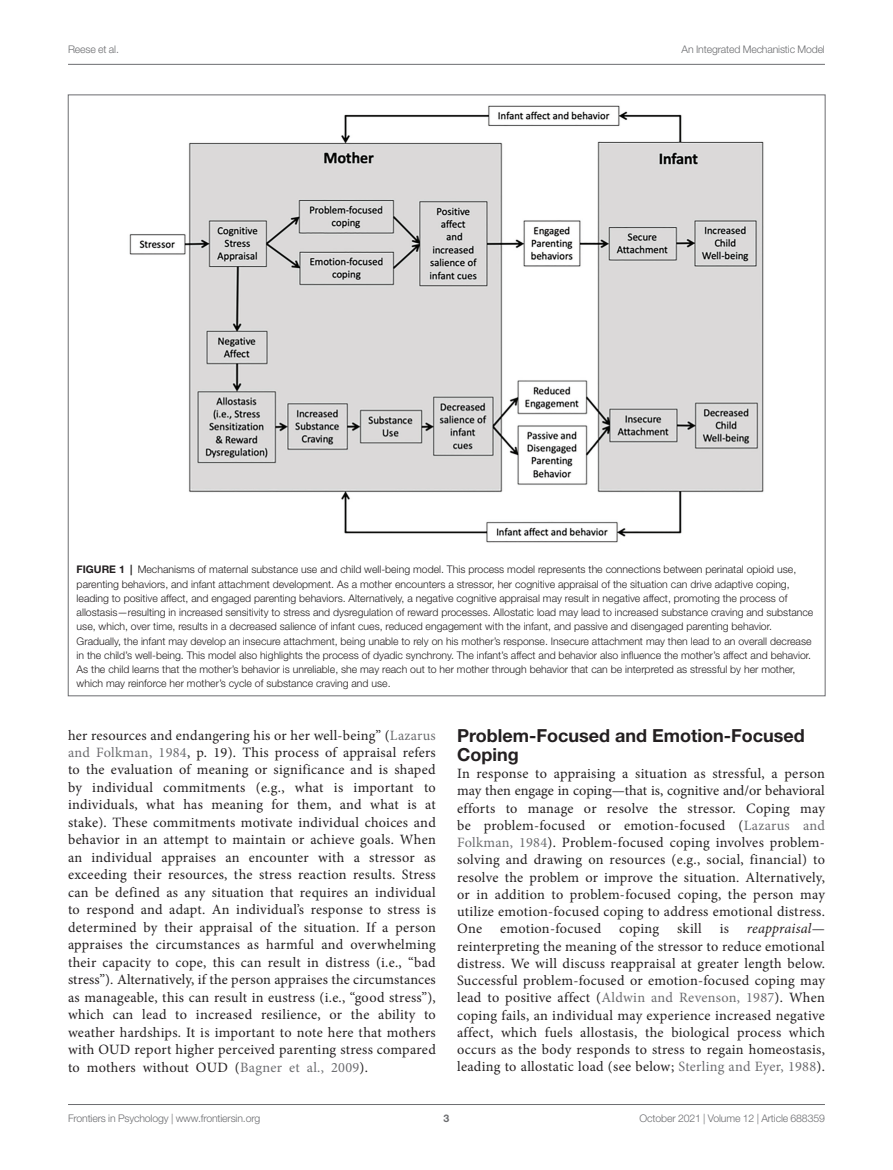
<style>
.page{position:relative;width:893px;height:1170px;background:#fff}
.page>*{position:absolute;margin:0;border:0;box-sizing:border-box;transform-origin:0 0}
.HEAD_2{font:700 18px/18.8px "Helvetica Neue LT Std";color:#231f20}
.TEXT_FLUSH{font:14.25px/17.4px "Minion Pro";letter-spacing:.02em;color:#231f20;text-align:justify}
.FIG_LEG{font:300 10.5px/14.2px "Helvetica Neue LT Std";color:#231f20}
.t1{font:300 10.5px "Helvetica Neue LT Std";letter-spacing:-.015em;color:#6c6d70}
.t2{font:700 10.5px "Helvetica Neue LT Std";color:#6c6d70}
.s1{font-weight:700}
.s2{color:#6c6d70}
.s3{font-style:italic}
</style>
<div class="page">
<hr style="left:68px;top:64px;width:757px;height:1px;background:#6c6d70">
<hr style="left:68px;top:1104px;width:757px;height:1px;background:#6c6d70">
<img style="left:129px;top:105px;width:635px;height:438px">
<p class="t1" style="left:68px;top:42px;width:52px">Reese et al.</p>
<p class="t1" style="left:682px;top:42px;width:145px">An Integrated Mechanistic Model</p>
<p class="FIG_LEG" style="left:77px;top:562px;width:738px"><span class="s1">FIGURE 1 |</span> Mechanisms of maternal substance use and child well-being model. This process model represents the connections between perinatal opioid use, parenting behaviors, and infant attachment development. As a mother encounters a stressor, her cognitive appraisal of the situation can drive adaptive coping, leading to positive affect, and engaged parenting behaviors. Alternatively, a negative cognitive appraisal may result in negative affect, promoting the process of allostasis—resulting in increased sensitivity to stress and dysregulation of reward processes. Allostatic load may lead to increased substance craving and substance use, which, over time, results in a decreased salience of infant cues, reduced engagement with the infant, and passive and disengaged parenting behavior.<br>Gradually, the infant may develop an insecure attachment, being unable to rely on his mother’s response. Insecure attachment may then lead to an overall decrease in the child’s well-being. This model also highlights the process of dyadic synchrony. The infant’s affect and behavior also influence the mother’s affect and behavior.<br>As the child learns that the mother’s behavior is unreliable, she may reach out to her mother through behavior that can be interpreted as stressful by her mother, which may reinforce her mother’s cycle of substance craving and use.</p>
<p class="TEXT_FLUSH" style="left:68px;top:726px;width:369px">her resources and endangering his or her well-being” (<span class="s2">Lazarus and Folkman, 1984</span>, p. 19). This process of appraisal refers to the evaluation of meaning or significance and is shaped by individual commitments (e.g., what is important to individuals, what has meaning for them, and what is at stake). These commitments motivate individual choices and behavior in an attempt to maintain or achieve goals. When an individual appraises an encounter with a stressor as exceeding their resources, the stress reaction results. Stress can be defined as any situation that requires an individual to respond and adapt. An individual’s response to stress is determined by their appraisal of the situation. If a person appraises the circumstances as harmful and overwhelming their capacity to cope, this can result in distress (i.e., “bad stress”). Alternatively, if the person appraises the circumstances as manageable, this can result in eustress (i.e., “good stress”), which can lead to increased resilience, or the ability to weather hardships. It is important to note here that mothers with OUD report higher perceived parenting stress compared to mothers without OUD (<span class="s2">Bagner et al., 2009</span>).</p>
<p class="HEAD_2" style="left:457px;top:725px;width:349px">Problem-Focused and Emotion-Focused<br>Coping</p>
<p class="TEXT_FLUSH" style="left:457px;top:764px;width:369px">In response to appraising a situation as stressful, a person may then engage in coping—that is, cognitive and/or behavioral efforts to manage or resolve the stressor. Coping may be problem-focused or emotion-focused (<span class="s2">Lazarus and Folkman, 1984</span>). Problem-focused coping involves problem&shy;solving and drawing on resources (e.g., social, financial) to resolve the problem or improve the situation. Alternatively, or in addition to problem-focused coping, the person may utilize emotion-focused coping to address emotional distress.<br>One</p>
<p class="TEXT_FLUSH" style="left:457px;top:920px;width:369px;text-indent:290px"><span class="s3">reappraisal</span>— reinterpreting the meaning of the stressor to reduce emotional distress. We will discuss reappraisal at greater length below.<br>Successful problem-focused or emotion-focused coping may lead to positive affect (<span class="s2">Aldwin and Revenson, 1987</span>). When coping fails, an individual may experience increased negative affect, which fuels allostasis, the biological process which occurs as the body responds to stress to regain homeostasis, leading to allostatic load (see below; <span class="s2">Sterling and Eyer, 1988</span>).</p>
<p class="TEXT_FLUSH" style="left:500px;top:920px;width:103px">emotion-focused</p>
<p class="TEXT_FLUSH" style="left:619px;top:920px;width:42px">coping</p>
<p class="TEXT_FLUSH" style="left:677px;top:920px;width:26px">skill</p>
<p class="TEXT_FLUSH" style="left:720px;top:920px;width:11px">is</p>
<p class="t1" style="left:68px;top:1111px;width:194px">Frontiers in Psychology | www.frontiersin.org</p>
<p class="t2" style="left:444px;top:1111px;width:7px">3</p>
<p class="t1" style="left:640px;top:1111px;width:187px">October 2021 | Volume 12 | Article 688359</p>
</div>
